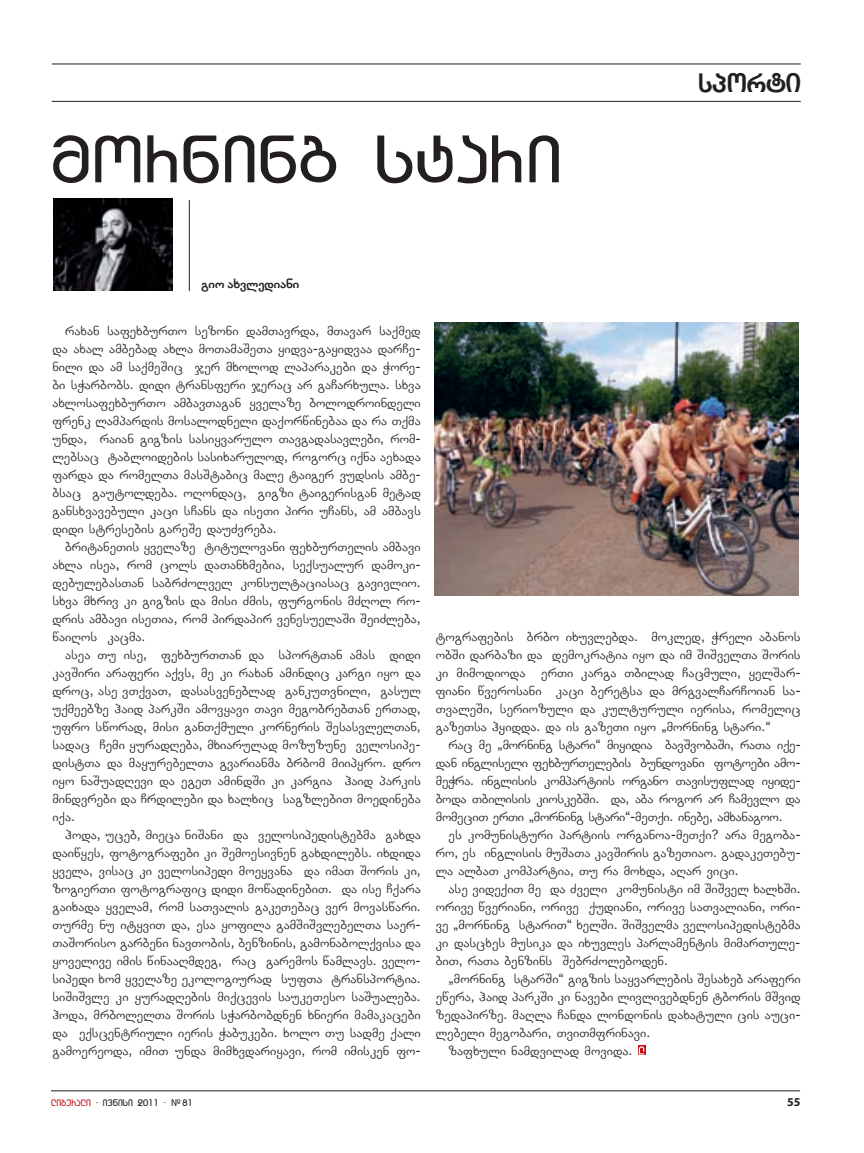
<style>
.page{position:relative;width:864px;height:1153px;background:#fff}
.page>*{position:absolute;margin:0;border:0;box-sizing:border-box;transform-origin:0 0}
.t1{font:71.55px "Bauhaus Mtavruli Thin A";color:#231f20;scale:1.11 1}
.t2{font:700 27px "A Kolkhety M";letter-spacing:-.01em;color:#231f20}
.t3{font:13.5px/18px "A Kolkhety N";color:#231f20;text-align:justify}
.t4{font:700 13.5px "A Kolkhety N";color:#231f20}
.t5{font:700 12px "Myriad Pro";color:#231f20}
.t6{font:10.5px "Bauhaus Mtavruli Thin A";color:#231f20}
.t7{font:10.5px "Bauhaus Mtavruli Thin A";color:#c4121a}
.s1{font-family:"Myriad Pro"}
</style>
<div class="page">
<hr style="left:52px;top:64px;width:748px;height:1px;background:#231f20">
<hr style="left:52px;top:101px;width:748px;height:1px;background:#231f20">
<img style="left:54px;top:199px;width:118px;height:92px">
<hr style="left:189px;top:200px;width:1px;height:91px;background:#231f20">
<svg style="left:638px;top:1045px;width:7px;height:10px"></svg>
<svg style="left:638px;top:1046px;width:6px;height:8px"></svg>
<img style="left:434px;top:322px;width:364px;height:273px">
<hr style="left:51px;top:1090px;width:748px;height:1px;background:#231f20">
<h1 class="t1" style="left:51px;top:126px;width:462px">MORNING STARI</h1>
<p class="t4" style="left:201px;top:277px;width:99px">GIO AXVLEDIANI</p>
<h2 class="t2" style="left:697px;top:70px;width:104px">SPORTI</h2>
<p class="t3" style="left:52px;top:322px;width:370px;text-indent:13px">RAXAN SAFEXBURTO SEZONI DAMTAVRDA, MTAVAR SAQMED DA AXAL AMBEBAD AXLA MOTAMASETA YIDVA-GAYIDVAA DARCE-NILI DA AM SAQMESIC JER MXOLOD LAPARAKEBI DA WORE-BI SWARBOBS. DIDI TRANSFERI JERAC AR GACARXULA. SXVA AXLOSAFEXBURTO AMBAVTAGAN YVELAZE BOLODROINDELI FRENK LAMPARDIS MOSALODNELI DAQORWINEBAA DA RA TQMA UNDA, RAIAN GIGZIS SASIYVARULO TAVGADASAVLEBI, ROM-LEBSAC TABLOIDEBIS SASIXARULOD, ROGORC IQNA AEXADA FARDA DA ROMELTA MASSTABIC MALE TAIGER VUDSIS AMBE-BSAC GAUTOLDEBA. ORONDAC, GIGZI TAIGERISGAN METAD GANSXVAVEBULI KACI SCANS DA ISETI PIRI UCANS, AM AMBAVS DIDI STRESEBIS GARESE DAUZVREBA.</p>
<p class="t3" style="left:52px;top:538px;width:370px;text-indent:13px">BRITANETIS YVELAZE TITULOVANI FEXBURTELIS AMBAVI AXLA ISEA, ROM COLS DATANXMEBIA, SEQSUALUR DAMOKI-DEBULEBASTAN SABRZOLVEL KONSULTACIASAC GAVIVLIO.<br>SXVA MXRIV KI GIGZIS DA MISI ZMIS, FURGONIS MZROL RO-DRIS AMBAVI ISETIA, ROM PIRDAPIR VENESUELASI SEIZLEBA, WAIROS KACMA.</p>
<p class="t3" style="left:52px;top:646px;width:370px;text-indent:13px">ASEA TU ISE, FEXBURTTAN DA SPORTTAN AMAS DIDI KAVSIRI ARAFERI AQVS, ME KI RAXAN AMINDIC KARGI IYO DA DROC, ASE VTQVAT, DASASVENEBLAD GANKUTVNILI, GASUL UQMEEBZE HAID PARKSI AMOVYAVI TAVI MEGOBREBTAN ERTAD, UFRO SWORAD, MISI GANTQMULI KORNERIS SESASVLELTAN, SADAC CEMI YURADREBA, MXIARULAD MOZUZUNE VELOSIPE-DISTTA DA MAYUREBELTA GVARIANMA BRBOM MIIPYRO. DRO IYO NASUADREVI DA EGET AMINDSI KI KARGIA HAID PARKIS MINDVREBI DA CRDILEBI DA XALXIC SAGZLEBIT MOEDINEBA IQA.</p>
<p class="t3" style="left:52px;top:826px;width:370px;text-indent:13px">HODA, UCEB, MIECA NISANI DA VELOSIPEDISTEBMA GAXDA DAIWYES, FOTOGRAFEBI KI SEMOESIVNEN GAXDILEBS. IXDIDA YVELA, VISAC KI VELOSIPEDI MOEYVANA DA IMAT SORIS KI, ZOGIERTI FOTOGRAFIC DIDI MOWADINEBIT. DA ISE CQARA GAIXADA YVELAM, ROM SATVALIS GAKETEBAC VER MOVASWARI.<br>TURME NU ITYVIT DA, ESA YOFILA GAMSISVLEBELTA SAER-TASORISO GARBENI NAVTOBIS, BENZINIS, GAMONABOLQVISA DA YOVELIVE IMIS WINAARMDEG, RAC GAREMOS WAMLAVS. VELO-SIPEDI XOM YVELAZE EKOLOGIURAD SUFTA TRANSPORTIA.<br>SISISVLE KI YURADREBIS MIQCEVIS SAUKETESO SASUALEBA.<br>HODA, MRBOLELTA SORIS SWARBOBDNEN XNIERI MAMAKACEBI DA EQSCENTRIULI IERIS WABUKEBI. XOLO TU SADME QALI GAMOEREODA, IMIT UNDA MIMXVDARIYAVI, ROM IMISKEN FO-</p>
<p class="t3" style="left:435px;top:628px;width:366px">TOGRAFEBIS BRBO IXUVLEBDA. MOKLED, WRELI ABANOS OBSI DARBAZI DA DEMOKRATIA IYO DA IM SISVELTA SORIS KI MIMODIODA ERTI KARGA TBILAD CACMULI, YELSAR-FIANI WVEROSANI KACI BERETSA DA MRGVALCARCOIAN SA-TVALESI, SERIOZULI DA KULTURULI IERISA, ROMELIC GAZETSA HYIDDA. DA IS GAZETI IYO `MORNING STARI.~</p>
<p class="t3" style="left:435px;top:736px;width:366px;text-indent:13px">RAC ME `MORNING STARI~ MIYIDIA BAVSVOBASI, RATA IQE-DAN INGLISELI FEXBURTELEBIS BUNDOVANI FOTOEBI AMO-MEWRA. INGLISIS KOMPARTIIS ORGANO TAVISUFLAD IYIDE-BODA TBILISIS KIOSKEBSI. DA, ABA ROGOR AR CAMEVLO DA MOMECIT ERTI `MORNING STARI~-METQI. INEBE, AMXANAGOO.</p>
<p class="t3" style="left:435px;top:826px;width:366px;text-indent:13px">ES KOMUNISTURI PARTIIS ORGANOA-METQI? ARA MEGOBA-RO, ES INGLISIS MUSATA KAVSIRIS GAZETIAO. GADAKETEBU-LA ALBAT KOMPARTIA, TU RA MOXDA, ARAR VICI.</p>
<p class="t3" style="left:435px;top:880px;width:366px;text-indent:13px">ASE VIDEQIT ME DA ZVELI KOMUNISTI IM SISVEL XALXSI.<br>ORIVE WVERIANI, ORIVE QUDIANI, ORIVE SATVALIANI, ORI-VE `MORNING STARIT~ XELSI. SISVELMA VELOSIPEDISTEBMA KI DASCXES MUSIKA DA IXUVLES PARLAMENTIS MIMARTULE-BIT, RATA BENZINS SEBRZOLEBODEN.</p>
<p class="t3" style="left:448px;top:970px;width:353px">`MORNING STARSI~ GIGZIS SAYVARLEBIS SESAXEB ARAFERI</p>
<p class="t3" style="left:435px;top:988px;width:366px">EWERA, HAID PARKSI KI NAVEBI LIVLIVEBDNEN TBORIS MSVID</p>
<p class="t3" style="left:435px;top:1006px;width:366px">ZEDAPIRZE. MARLA CANDA LONDONIS DAXATULI CIS AUCI-</p>
<p class="t3" style="left:435px;top:1024px;width:216px">LEBELI MEGOBARI, TVITMFRINAVI.</p>
<p class="t3" style="left:448px;top:1042px;width:185px">ZAFXULI NAMDVILAD MOVIDA.</p>
<p class="t7" style="left:51px;top:1097px;width:41px">LIBERALI</p>
<p class="t5" style="left:786px;top:1094px;width:15px">55</p>
<p class="t6" style="left:96px;top:1097px;width:99px">. IVNISI 2011 . <span class="s1">№</span> 81</p>
</div>
